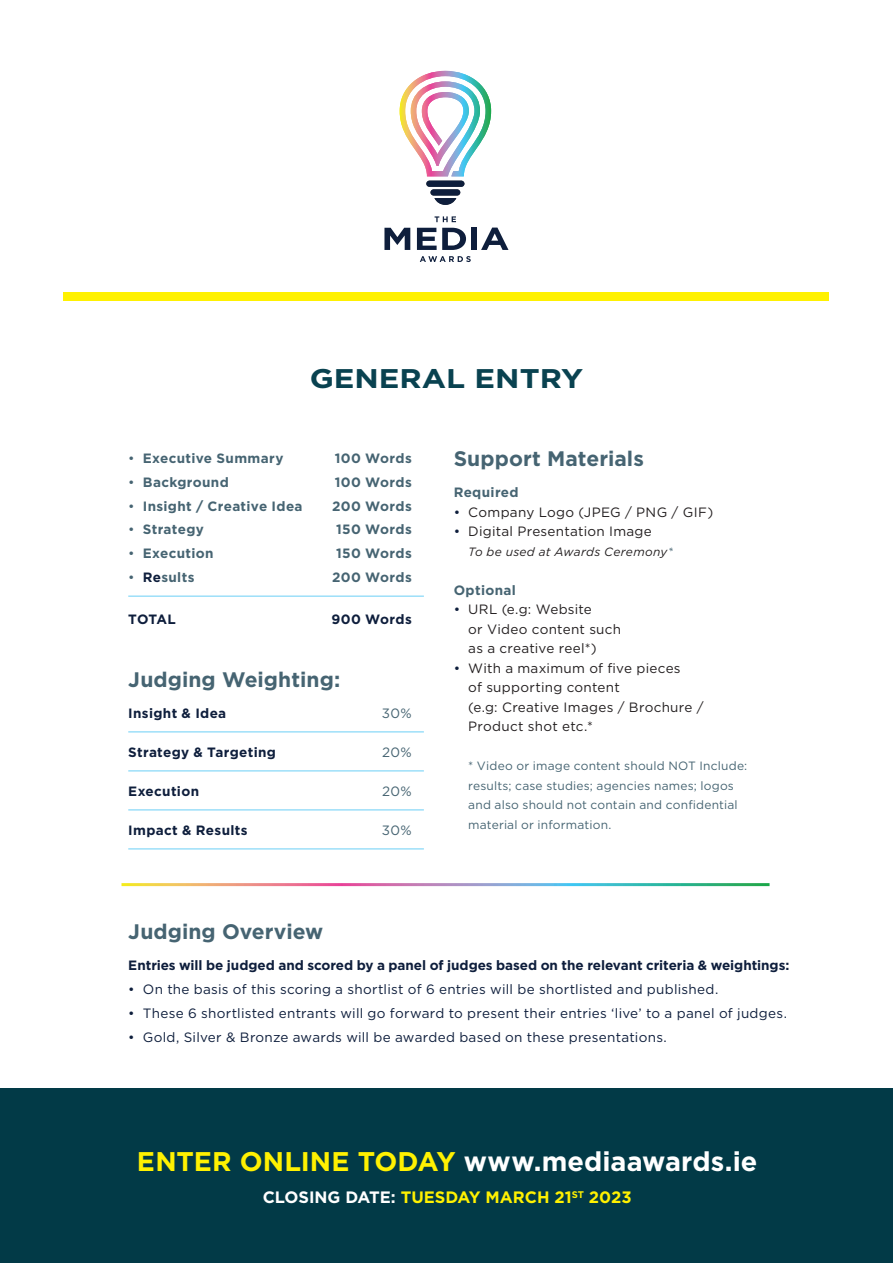
<style>
.page{position:relative;width:893px;height:1263px;background:#fff}
.page>*{position:absolute;margin:0;border:0;box-sizing:border-box;transform-origin:0 0}
.Heading{font:700 27px "Gotham";color:#fff}
.Heading-2{font:700 27px "Gotham";color:#094250;scale:1.14 1}
.Body{font:700 21px "Gotham";letter-spacing:.005em;color:#466472}
.Heading-3{font:700 16.5px "Gotham";color:#fff101}
.Body-2{font:13.5px "Gotham";letter-spacing:.02em;color:#0e1e3c}
.Body-3{font:13.5px/19.5px "Gotham";letter-spacing:.02em;color:#231f20}
.Body-4{font:700 13.5px "Gotham";letter-spacing:.025em;color:#466472}
.Body-5{font:700 13.5px "Gotham";color:#0e1e3c}
.Body-6{font:700 13.5px "Gotham";letter-spacing:.025em;color:#0e1e3c}
.Body-7{font:13.5px "Gotham";letter-spacing:.02em;color:#466472}
.Body-8{font:700 13.5px "Gotham";letter-spacing:.03em;color:#0e1e3c}
.Body-9{font:12px/19.5px "Gotham";letter-spacing:.015em;color:#466472}
.Body-10{font:italic 12px "Gotham";letter-spacing:.025em;color:#231f20}
.s1{font-weight:400}
.s2{color:#0e1e3c}
.s3{color:#466472}
.s4{color:#fff101}
.s5{color:#fff}
</style>
<div class="page">
<div style="left:64px;top:292px;width:765px;height:9px;background:#fff101"></div>
<div style="left:426px;top:181px;width:38px;height:6px;background:#0e1e3c;border-radius:3px"></div>
<div style="left:430px;top:189px;width:30px;height:7px;background:#0e1e3c;border-radius:3px"></div>
<svg style="left:434px;top:198px;width:22px;height:7px"></svg>
<svg style="left:400px;top:71px;width:91px;height:105px"></svg>
<svg style="left:435px;top:216px;width:21px;height:6px"></svg>
<svg style="left:384px;top:228px;width:26px;height:22px"></svg>
<svg style="left:417px;top:228px;width:49px;height:22px"></svg>
<div style="left:471px;top:228px;width:6px;height:22px;background:#0e1e3c"></div>
<svg style="left:481px;top:228px;width:27px;height:22px"></svg>
<svg style="left:420px;top:256px;width:51px;height:6px"></svg>
<div style="left:0;top:1089px;width:893px;height:174px;background:#023a47"></div>
<hr style="left:128px;top:596px;width:296px;height:1px;background:#6bcff6">
<hr style="left:128px;top:731px;width:296px;height:1px;background:#6bcff6">
<hr style="left:128px;top:770px;width:296px;height:1px;background:#6bcff6">
<hr style="left:128px;top:809px;width:296px;height:1px;background:#6bcff6">
<hr style="left:128px;top:848px;width:296px;height:1px;background:#6bcff6">
<p class="Heading-2" style="left:310px;top:360px;width:242px">GENERAL ENTRY</p>
<p class="Body-4" style="left:128px;top:449px;width:157px"><span class="s1">•</span> Executive Summary</p>
<p class="Body-4" style="left:335px;top:449px;width:78px">100 Words</p>
<p class="Body-4" style="left:128px;top:473px;width:102px"><span class="s1">•</span> Background</p>
<p class="Body-4" style="left:335px;top:473px;width:78px">100 Words</p>
<p class="Body-4" style="left:128px;top:497px;width:176px"><span class="s1">•</span> Insight / Creative Idea</p>
<p class="Body-4" style="left:332px;top:497px;width:81px">200 Words</p>
<p class="Body-4" style="left:128px;top:521px;width:77px"><span class="s1">•</span> Strategy</p>
<p class="Body-4" style="left:336px;top:521px;width:77px">150 Words</p>
<p class="Body-4" style="left:128px;top:544px;width:87px"><span class="s1">•</span> Execution</p>
<p class="Body-4" style="left:336px;top:544px;width:77px">150 Words</p>
<p class="Body-4" style="left:128px;top:568px;width:68px"><span class="s1">•</span> <span class="s2">Re</span>sults</p>
<p class="Body-4" style="left:332px;top:568px;width:81px">200 Words</p>
<p class="Body-5" style="left:128px;top:610px;width:49px">TOTAL</p>
<p class="Body-8" style="left:331px;top:610px;width:82px">900 Words</p>
<p class="Body" style="left:128px;top:665px;width:214px">Judging Weighting:</p>
<p class="Body-6" style="left:128px;top:704px;width:100px">Insight &amp; Idea</p>
<p class="Body-7" style="left:382px;top:704px;width:31px">30%</p>
<p class="Body-6" style="left:128px;top:743px;width:149px">Strategy &amp; Targeting</p>
<p class="Body-7" style="left:382px;top:743px;width:31px">20%</p>
<p class="Body-6" style="left:128px;top:782px;width:72px">Execution</p>
<p class="Body-7" style="left:382px;top:782px;width:31px">20%</p>
<p class="Body-6" style="left:128px;top:821px;width:121px">Impact &amp; Results</p>
<p class="Body-7" style="left:382px;top:821px;width:31px">30%</p>
<p class="Body" style="left:454px;top:445px;width:192px">Support Materials</p>
<p class="Body-4" style="left:454px;top:483px;width:66px">Required</p>
<p class="Body-3" style="left:454px;top:502px;width:261px"><span class="s2">•</span> Company Logo (JPEG / PNG / GIF)</p>
<p class="Body-3" style="left:454px;top:521px;width:200px"><span class="s2">•</span> Digital Presentation Image</p>
<p class="Body-10" style="left:468px;top:544px;width:206px">To be used at Awards Ceremony<span class="s3">*</span></p>
<p class="Body-4" style="left:454px;top:581px;width:64px">Optional</p>
<p class="Body-3" style="left:468px;top:599px;width:154px;text-indent:-15px"><span class="s2">•</span> URL (e.g: Website<br>or Video content such as a creative reel*)</p>
<p class="Body-3" style="left:468px;top:658px;width:237px;text-indent:-15px"><span class="s2">•</span> With a maximum of five pieces<br>of supporting content<br>(e.g: Creative Images / Brochure /<br>Product shot etc.*</p>
<p class="Body-9" style="left:468px;top:756px;width:281px">* Video or image content should NOT Include: results; case studies; agencies names; logos and also should not contain and confidential material or information.</p>
<p class="Body" style="left:128px;top:918px;width:197px">Judging Overview</p>
<p class="Body-5" style="left:128px;top:956px;width:663px">Entries will be judged and scored by a panel of judges based on the relevant criteria &amp; weightings:</p>
<p class="Body-2" style="left:128px;top:981px;width:592px">• On the basis of this scoring a shortlist of 6 entries will be shortlisted and published.</p>
<p class="Body-2" style="left:128px;top:1004px;width:660px">• These 6 shortlisted entrants will go forward to present their entries ‘live’ to a panel of judges.</p>
<p class="Body-2" style="left:128px;top:1028px;width:540px">• Gold, Silver &amp; Bronze awards will be awarded based on these presentations.</p>
<p class="Heading" style="left:137px;top:1143px;width:622px"><span class="s4">ENTER ONLINE TODAY</span> www.mediaawards.ie</p>
<p class="Heading-3" style="left:263px;top:1186px;width:370px"><span class="s5">CLOSING DATE:</span> TUESDAY MARCH 21<sup>ST</sup> 2023</p>
</div>
